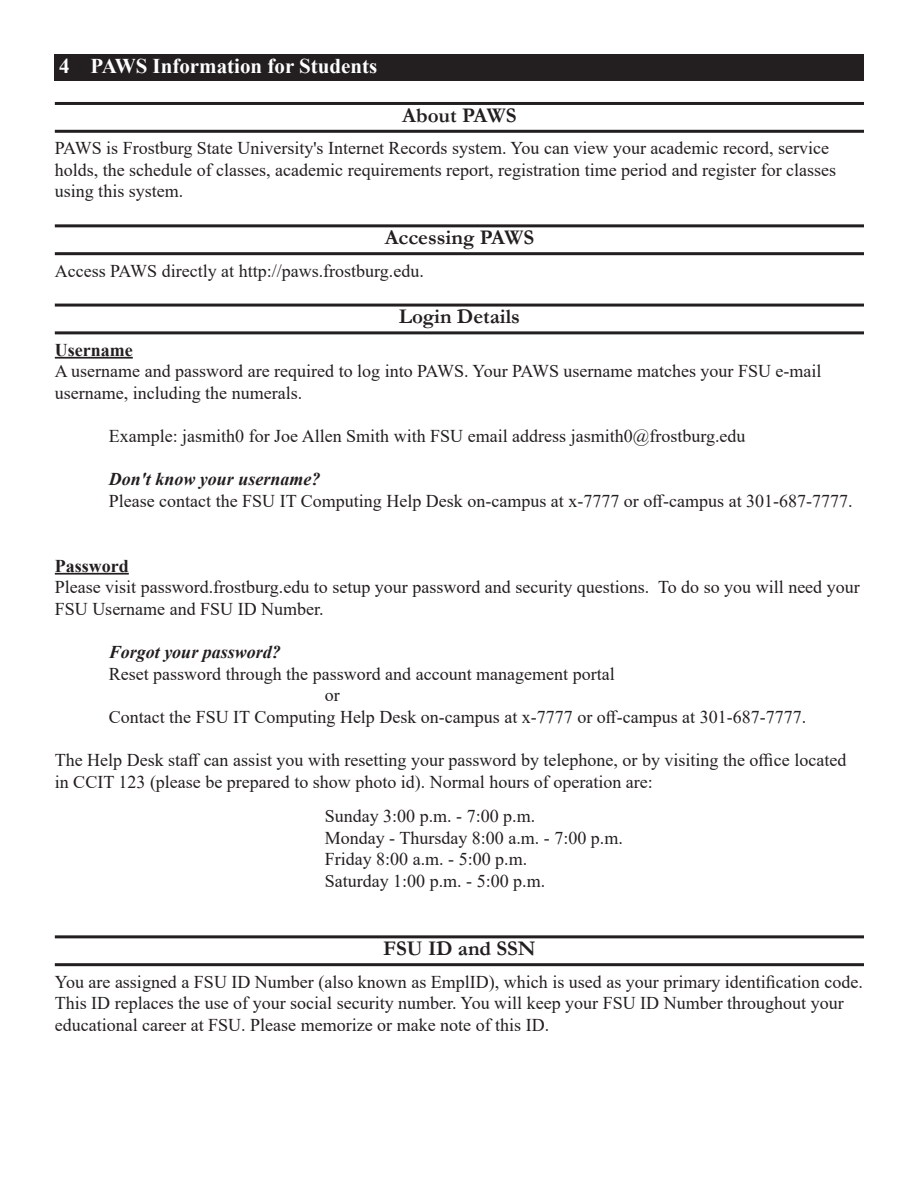
<style>
.page{position:relative;width:918px;height:1188px;background:#fff}
.page>*{position:absolute;margin:0;border:0;box-sizing:border-box;transform-origin:0 0}
.t1{font:700 21px "Garamond";color:#231f20}
.t2{font:700 21px "Times New Roman";color:#fff}
.t3{font:18px/21.6px "Times New Roman";color:#231f20}
.t4{font:italic 700 18px "Times New Roman";color:#231f20}
.t5{font:700 18px "Times New Roman";color:#231f20}
</style>
<div class="page">
<div style="left:55px;top:55px;width:808px;height:25px;background:#231f20"></div>
<div style="left:54px;top:54px;width:810px;height:27px;border:2px solid #231f20"></div>
<hr style="left:55px;top:102px;width:809px;height:3px;background:#231f20">
<hr style="left:55px;top:130px;width:809px;height:3px;background:#231f20">
<hr style="left:55px;top:224px;width:809px;height:3px;background:#231f20">
<hr style="left:55px;top:252px;width:809px;height:3px;background:#231f20">
<hr style="left:55px;top:304px;width:809px;height:3px;background:#231f20">
<hr style="left:55px;top:331px;width:809px;height:3px;background:#231f20">
<hr style="left:55px;top:357px;width:78px;height:2px;background:#231f20">
<hr style="left:55px;top:573px;width:74px;height:2px;background:#231f20">
<hr style="left:55px;top:935px;width:809px;height:3px;background:#231f20">
<hr style="left:55px;top:963px;width:809px;height:3px;background:#231f20">
<p class="t2" style="left:59px;top:51px;width:320px">4 PAWS Information for Students</p>
<p class="t1" style="left:402px;top:101px;width:116px">About PAWS</p>
<p class="t3" style="left:55px;top:137px;width:783px">PAWS is Frostburg State University's Internet Records system. You can view your academic record, service holds, the schedule of classes, academic requirements report, registration time period and register for classes using this system.</p>
<p class="t1" style="left:385px;top:223px;width:151px">Accessing PAWS</p>
<p class="t3" style="left:55px;top:259px;width:371px">Access PAWS directly at http://paws.frostburg.edu.</p>
<p class="t1" style="left:399px;top:302px;width:123px">Login Details</p>
<p class="t5" style="left:55px;top:337px;width:79px">Username</p>
<p class="t3" style="left:55px;top:360px;width:768px">A username and password are required to log into PAWS. Your PAWS username matches your FSU e-mail username, including the numerals.</p>
<p class="t3" style="left:109px;top:425px;width:638px">Example: jasmith0 for Joe Allen Smith with FSU email address jasmith0@frostburg.edu</p>
<p class="t4" style="left:109px;top:467px;width:213px">Don't know your username?</p>
<p class="t3" style="left:109px;top:490px;width:745px">Please contact the FSU IT Computing Help Desk on-campus at x-7777 or off-campus at 301-687-7777.</p>
<p class="t5" style="left:55px;top:553px;width:75px">Password</p>
<p class="t3" style="left:55px;top:576px;width:806px">Please visit password.frostburg.edu to setup your password and security questions. To do so you will need your<br>FSU Username and FSU ID Number.</p>
<p class="t4" style="left:109px;top:640px;width:174px">Forgot your password?</p>
<p class="t3" style="left:109px;top:662px;width:507px">Reset password through the password and account management portal</p>
<p class="t3" style="left:325px;top:684px;width:16px">or</p>
<p class="t3" style="left:109px;top:706px;width:699px">Contact the FSU IT Computing Help Desk on-campus at x-7777 or off-campus at 301-687-7777.</p>
<p class="t3" style="left:55px;top:749px;width:793px">The Help Desk staff can assist you with resetting your password by telephone, or by visiting the office located in CCIT 123 (please be prepared to show photo id). Normal hours of operation are:</p>
<p class="t3" style="left:325px;top:805px;width:300px">Sunday 3:00 p.m. - 7:00 p.m.<br>Monday - Thursday 8:00 a.m. - 7:00 p.m.<br>Friday 8:00 a.m. - 5:00 p.m.<br>Saturday 1:00 p.m. - 5:00 p.m.</p>
<p class="t1" style="left:383px;top:934px;width:154px">FSU ID and SSN</p>
<p class="t3" style="left:55px;top:970px;width:810px">You are assigned a FSU ID Number (also known as EmplID), which is used as your primary identification code.<br>This ID replaces the use of your social security number. You will keep your FSU ID Number throughout your educational career at FSU. Please memorize or make note of this ID.</p>
</div>
